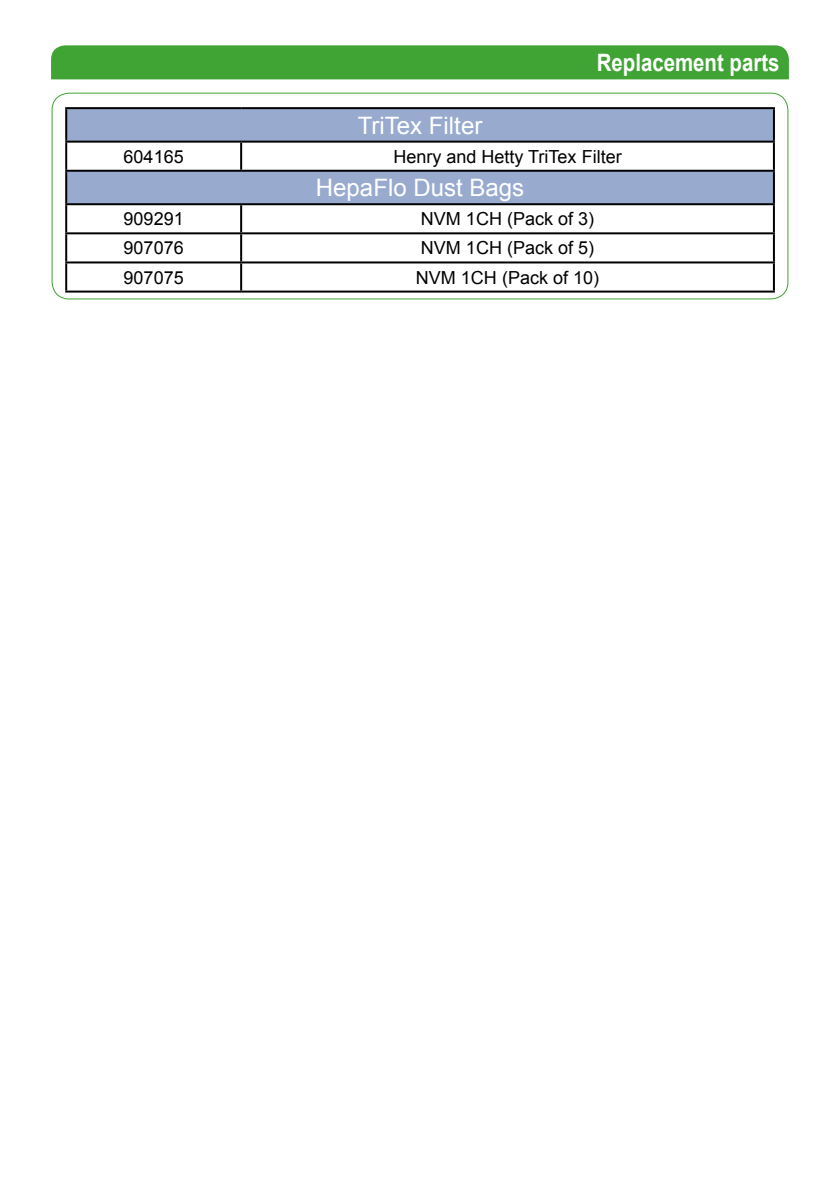
<style>
.page{position:relative;width:840px;height:1191px;background:#fff}
.page>*{position:absolute;margin:0;border:0;box-sizing:border-box;transform-origin:0 0}
.t1{font:24px "Arial";color:#fff}
.t2{font:700 24px "Arial";color:#fff;scale:.85 1}
.t3{font:18px "Arial";color:#000}
</style>
<div class="page">
<div style="left:52px;top:93px;width:736px;height:206px;border:1px solid #3fa434;border-radius:17px"></div>
<svg style="left:67px;top:109px;width:705px;height:94px;fill:#99aacf"></svg>
<hr style="left:65px;top:107px;width:176px;height:2px;background:#000">
<hr style="left:65px;top:109px;width:2px;height:32px;background:#000">
<hr style="left:241px;top:107px;width:533px;height:2px;background:#000">
<hr style="left:772px;top:109px;width:2px;height:32px;background:#000">
<hr style="left:65px;top:141px;width:176px;height:2px;background:#000">
<hr style="left:65px;top:143px;width:2px;height:27px;background:#000">
<hr style="left:241px;top:141px;width:533px;height:2px;background:#000">
<hr style="left:240px;top:143px;width:2px;height:27px;background:#000">
<hr style="left:772px;top:143px;width:2px;height:27px;background:#000">
<hr style="left:65px;top:170px;width:176px;height:2px;background:#000">
<hr style="left:65px;top:172px;width:2px;height:31px;background:#000">
<hr style="left:241px;top:170px;width:533px;height:2px;background:#000">
<hr style="left:772px;top:172px;width:2px;height:31px;background:#000">
<hr style="left:65px;top:203px;width:176px;height:2px;background:#000">
<hr style="left:65px;top:205px;width:2px;height:27px;background:#000">
<hr style="left:241px;top:203px;width:533px;height:2px;background:#000">
<hr style="left:240px;top:205px;width:2px;height:27px;background:#000">
<hr style="left:772px;top:205px;width:2px;height:27px;background:#000">
<hr style="left:65px;top:232px;width:176px;height:2px;background:#000">
<hr style="left:65px;top:234px;width:2px;height:27px;background:#000">
<hr style="left:241px;top:232px;width:533px;height:2px;background:#000">
<hr style="left:240px;top:234px;width:2px;height:27px;background:#000">
<hr style="left:772px;top:234px;width:2px;height:27px;background:#000">
<hr style="left:65px;top:261px;width:176px;height:2px;background:#000">
<hr style="left:65px;top:263px;width:2px;height:27px;background:#000">
<hr style="left:241px;top:261px;width:533px;height:2px;background:#000">
<hr style="left:240px;top:263px;width:2px;height:27px;background:#000">
<hr style="left:772px;top:263px;width:2px;height:27px;background:#000">
<hr style="left:65px;top:290px;width:176px;height:2px;background:#000">
<hr style="left:241px;top:290px;width:533px;height:2px;background:#000">
<div style="left:51px;top:45px;width:737px;height:34px;background:#3fa434"></div>
<h1 class="t1" style="left:357px;top:109px;width:126px">TriTex Filter</h1>
<h1 class="t2" style="left:596px;top:47px;width:216px">Replacement parts</h1>
<p class="t3" style="left:123px;top:145px;width:62px">604165</p>
<p class="t3" style="left:393px;top:145px;width:230px">Henry and Hetty TriTex Filter</p>
<h1 class="t1" style="left:316px;top:172px;width:210px">HepaFlo Dust Bags</h1>
<p class="t3" style="left:123px;top:207px;width:62px">909291</p>
<p class="t3" style="left:420px;top:207px;width:175px">NVM 1CH (Pack of 3)</p>
<p class="t3" style="left:123px;top:236px;width:62px">907076</p>
<p class="t3" style="left:420px;top:236px;width:175px">NVM 1CH (Pack of 5)</p>
<p class="t3" style="left:123px;top:265px;width:62px">907075</p>
<p class="t3" style="left:415px;top:265px;width:185px">NVM 1CH (Pack of 10)</p>
</div>
